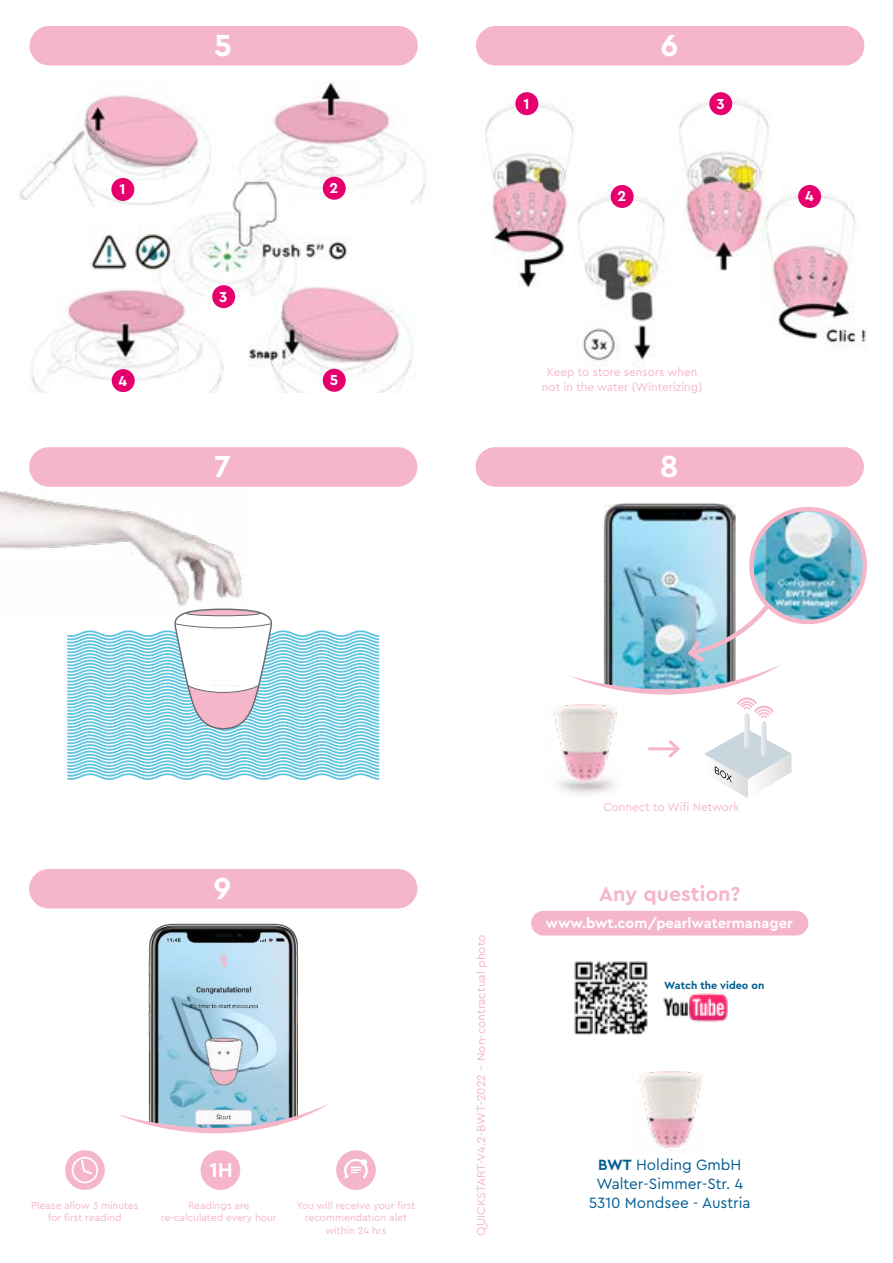
<style>
.page{position:relative;width:893px;height:1263px;background:#fff}
.page>*{position:absolute;margin:0;border:0;box-sizing:border-box;transform-origin:0 0}
.t1{font:700 31.8px "Cera PRO";color:#fff}
.t2{font:700 21.3px "Cera PRO";color:#f6b6ca}
.t3{font:15.6px/18.8px "Cera PRO";color:#005e90;text-align:center}
.t4{font:700 15px "Cera PRO";color:#fff}
.t5{font:700 14.7px "Cera PRO";color:#fff}
.t6{font:12px/14.4px "Cera PRO";color:#f6b6ca;text-align:center}
.t7{font:700 10.8px "Cera PRO";color:#005e90}
.t8{font:10.5px/12.6px "Cera PRO";color:#f6b6ca;text-align:center}
.s1{font-weight:700}
</style>
<div class="page">
<img style="left:485px;top:97px;width:88px;height:191px">
<img style="left:578px;top:189px;width:87px;height:172px">
<img style="left:679px;top:92px;width:90px;height:179px">
<img style="left:760px;top:183px;width:107px;height:164px">
<img style="left:249px;top:295px;width:164px;height:97px">
<img style="left:19px;top:95px;width:192px;height:105px">
<div style="left:515px;top:92px;width:23px;height:23px;background:#e6006d;border-radius:50%"></div>
<div style="left:709px;top:92px;width:23px;height:23px;background:#e6006d;border-radius:50%"></div>
<div style="left:611px;top:185px;width:23px;height:23px;background:#e6006d;border-radius:50%"></div>
<div style="left:798px;top:185px;width:23px;height:23px;background:#e6006d;border-radius:50%"></div>
<div style="left:323px;top:369px;width:23px;height:23px;background:#e6006d;border-radius:50%"></div>
<div style="left:30px;top:26px;width:388px;height:39px;background:#f6b6ca;border-radius:20px"></div>
<div style="left:476px;top:26px;width:388px;height:39px;background:#f6b6ca;border-radius:20px"></div>
<img style="left:0;top:490px;width:242px;height:117px">
<img style="left:604px;top:504px;width:132px;height:99px">
<img style="left:751px;top:509px;width:114px;height:113px;border-radius:57px">
<div style="left:749px;top:507px;width:118px;height:117px;border:4px solid #f6b6ca;border-radius:50%"></div>
<img style="left:553px;top:705px;width:17px;height:88px">
<svg style="left:570px;top:603px;width:222px;height:195px"></svg>
<svg style="left:67px;top:608px;width:312px;height:172px"></svg>
<div style="left:29px;top:447px;width:388px;height:40px;background:#f6b6ca;border-radius:20px"></div>
<div style="left:476px;top:447px;width:388px;height:40px;background:#f6b6ca;border-radius:20px"></div>
<img style="left:148px;top:924px;width:150px;height:180px">
<svg style="left:118px;top:1104px;width:211px;height:29px"></svg>
<div style="left:201px;top:1150px;width:39px;height:40px;background:#f6b6ca;border-radius:50%"></div>
<svg style="left:210px;top:1163px;width:21px;height:14px"></svg>
<div style="left:336px;top:1150px;width:40px;height:40px;background:#f6b6ca;border-radius:50%"></div>
<svg style="left:344px;top:1159px;width:24px;height:19px"></svg>
<div style="left:361px;top:1159px;width:6px;height:7px;background:#fff;border-radius:50%"></div>
<div style="left:65px;top:1150px;width:40px;height:40px;background:#f6b6ca;border-radius:50%"></div>
<svg style="left:72px;top:1153px;width:26px;height:30px"></svg>
<div style="left:29px;top:869px;width:388px;height:39px;background:#f6b6ca;border-radius:20px"></div>
<div style="left:531px;top:911px;width:277px;height:24px;background:#f6b6ca;border-radius:12px"></div>
<img style="left:639px;top:1071px;width:63px;height:79px">
<img style="left:574px;top:961px;width:74px;height:74px">
<img style="left:663px;top:992px;width:66px;height:30px">
<img style="left:239px;top:81px;width:187px;height:123px">
<img style="left:31px;top:294px;width:192px;height:98px">
<div style="left:112px;top:369px;width:23px;height:23px;background:#e6006d;border-radius:50%"></div>
<img style="left:89px;top:177px;width:269px;height:134px">
<div style="left:212px;top:285px;width:23px;height:23px;background:#e6006d;border-radius:50%"></div>
<h1 class="t1" style="left:214px;top:24px;width:19px">5</h1>
<h1 class="t1" style="left:661px;top:24px;width:19px">6</h1>
<h3 class="t4" style="left:120px;top:179px;width:8px">1</h3>
<h3 class="t4" style="left:119px;top:370px;width:10px">4</h3>
<h3 class="t4" style="left:219px;top:287px;width:10px">3</h3>
<h3 class="t4" style="left:330px;top:178px;width:10px">2</h3>
<h3 class="t4" style="left:330px;top:370px;width:10px">5</h3>
<h3 class="t4" style="left:524px;top:94px;width:8px">1</h3>
<h3 class="t4" style="left:716px;top:94px;width:10px">3</h3>
<h3 class="t4" style="left:617px;top:186px;width:10px">2</h3>
<h3 class="t4" style="left:805px;top:186px;width:10px">4</h3>
<p class="t6" style="left:542px;top:365px;width:162px">Keep to store sensors when not in the water (Winterizing)</p>
<h1 class="t1" style="left:214px;top:445px;width:18px">7</h1>
<h1 class="t1" style="left:660px;top:445px;width:20px">8</h1>
<h1 class="t1" style="left:214px;top:867px;width:19px">9</h1>
<p class="t6" style="left:603px;top:800px;width:137px">Connect to Wifi Network</p>
<h2 class="t2" style="left:599px;top:880px;width:143px">Any question?</h2>
<h3 class="t5" style="left:545px;top:913px;width:249px">www.bwt.com/pearlwatermanager</h3>
<p class="t8" style="left:31px;top:1198px;width:109px">Please allow 3 minutes for first readind</p>
<p class="t8" style="left:161px;top:1198px;width:117px">Readings are re-calculated every hour</p>
<p class="t8" style="left:296px;top:1198px;width:121px">You will receive your first recommendation alet within 24 hrs</p>
<p class="t6" style="left:473px;top:1235px;width:302px;rotate:-90deg">QUICKSTART-V4.2-BWT-2022 - Non-contractual photo</p>
<p class="t7" style="left:664px;top:978px;width:102px">Watch the video on</p>
<h3 class="t3" style="left:589px;top:1155px;width:163px"><span class="s1">BWT</span> Holding GmbH<br>Walter-Simmer-Str. 4<br>5310 Mondsee - Austria</h3>
</div>
